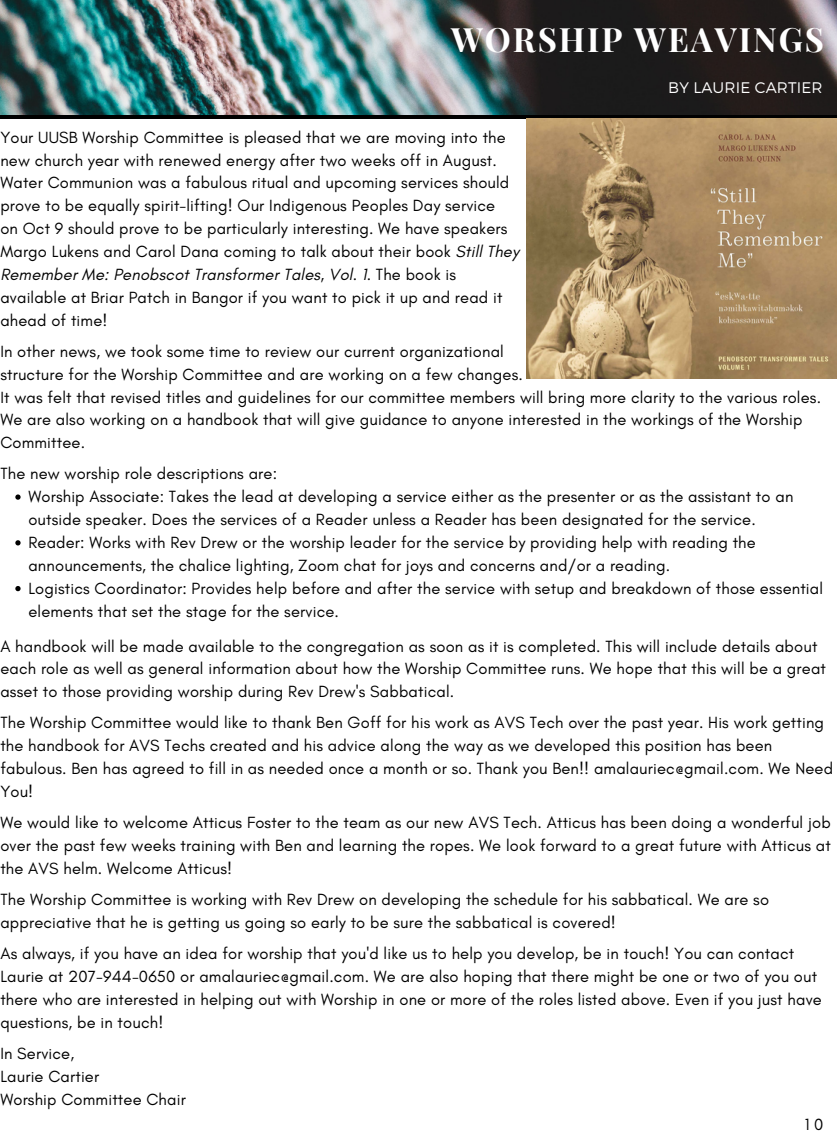
<style>
.page{position:relative;width:837px;height:1134px;background:#fff}
.page>*{position:absolute;margin:0;border:0;box-sizing:border-box;transform-origin:0 0}
.t1{font:700 32.85px "Playfair Display SC";letter-spacing:.06em;color:#fff}
.t2{font:16.5px/22.8px "Glacial Indifference";letter-spacing:.01em;color:#000}
.t3{font:300 15.3px "Montserrat";letter-spacing:.01em;color:#fff}
.s1{font-style:italic}
</style>
<div class="page">
<hr style="left:0;top:115px;width:837px;height:3px;background:#000">
<img style="left:0;top:0;width:836px;height:115px">
<svg style="left:15px;top:494px;width:6px;height:6px"></svg>
<svg style="left:15px;top:540px;width:6px;height:5px"></svg>
<svg style="left:15px;top:586px;width:6px;height:5px"></svg>
<img style="left:526px;top:118px;width:311px;height:260px">
<h1 class="t1" style="left:451px;top:17px;width:375px">WORSHIP WEAVINGS</h1>
<p class="t3" style="left:668px;top:77px;width:156px">BY LAURIE CARTIER</p>
<p class="t2" style="left:0;top:126px;width:520px">Your UUSB Worship Committee is pleased that we are moving into the new church year with renewed energy after two weeks off in August.<br>Water Communion was a fabulous ritual and upcoming services should prove to be equally spirit-lifting! Our Indigenous Peoples Day service<br>on Oct 9 should prove to be particularly interesting. We have speakers Margo Lukens and Carol Dana coming to talk about their book <span class="s1">Still They Remember Me: Penobscot Transformer Tales, Vol. 1.</span> The book is available at Briar Patch in Bangor if you want to pick it up and read it ahead of time!</p>
<p class="t2" style="left:0;top:340px;width:822px">In other news, we took some time to review our current organizational<br>structure for the Worship Committee and are working on a few changes.<br>It was felt that revised titles and guidelines for our committee members will bring more clarity to the various roles.<br>We are also working on a handbook that will give guidance to anyone interested in the workings of the Worship Committee.</p>
<p class="t2" style="left:0;top:462px;width:278px">The new worship role descriptions are:</p>
<p class="t2" style="left:28px;top:485px;width:796px">Worship Associate: Takes the lead at developing a service either as the presenter or as the assistant to an outside speaker. Does the services of a Reader unless a Reader has been designated for the service.<br>Reader: Works with Rev Drew or the worship leader for the service by providing help with reading the announcements, the chalice lighting, Zoom chat for joys and concerns and/or a reading.<br>Logistics Coordinator: Provides help before and after the service with setup and breakdown of those essential elements that set the stage for the service.</p>
<p class="t2" style="left:0;top:634px;width:827px">A handbook will be made available to the congregation as soon as it is completed. This will include details about each role as well as general information about how the Worship Committee runs. We hope that this will be a great asset to those providing worship during Rev Drew's Sabbatical.</p>
<p class="t2" style="left:0;top:711px;width:834px">The Worship Committee would like to thank Ben Goff for his work as AVS Tech over the past year. His work getting the handbook for AVS Techs created and his advice along the way as we developed this position has been fabulous. Ben has agreed to fill in as needed once a month or so. Thank you Ben!! amalauriec@gmail.com. We Need You!</p>
<p class="t2" style="left:0;top:811px;width:832px;text-align:justify">We would like to welcome Atticus Foster to the team as our new AVS Tech. Atticus has been doing a wonderful job over the past few weeks training with Ben and learning the ropes. We look forward to a great future with Atticus at the AVS helm. Welcome Atticus!</p>
<p class="t2" style="left:0;top:888px;width:770px">The Worship Committee is working with Rev Drew on developing the schedule for his sabbatical. We are so appreciative that he is getting us going so early to be sure the sabbatical is covered!</p>
<p class="t2" style="left:0;top:942px;width:823px">As always, if you have an idea for worship that you'd like us to help you develop, be in touch! You can contact Laurie at 207-944-0650 or amalauriec@gmail.com. We are also hoping that there might be one or two of you out there who are interested in helping out with Worship in one or more of the roles listed above. Even if you just have questions, be in touch!</p>
<p class="t2" style="left:0;top:1042px;width:187px">In Service,<br>Laurie Cartier<br>Worship Committee Chair</p>
<p class="t2" style="left:805px;top:1113px;width:20px">1 0</p>
</div>
